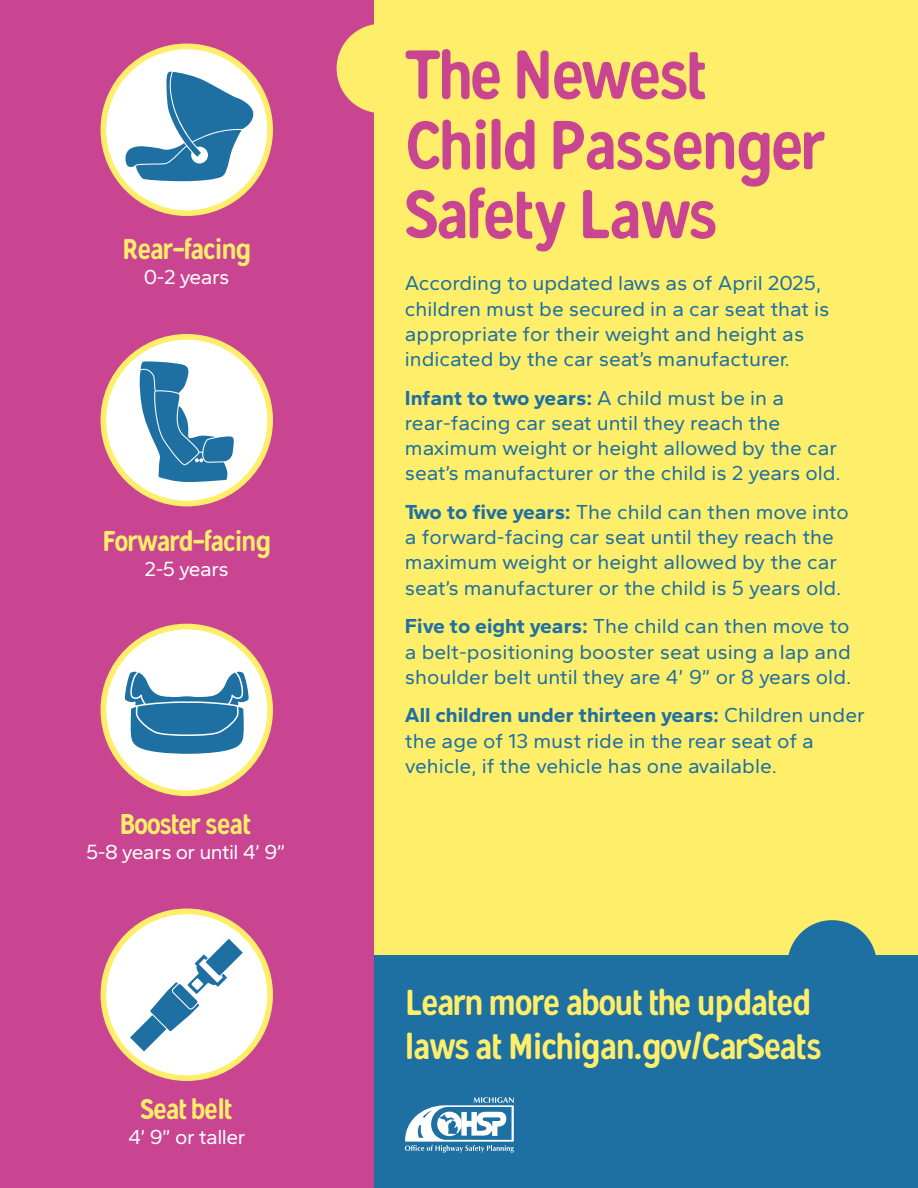
<style>
.page{position:relative;width:918px;height:1188px;background:#fff}
.page>*{position:absolute;margin:0;border:0;box-sizing:border-box;transform-origin:0 0}
.t1{font:69px/69.8px "Gunnar";letter-spacing:-.025em;color:#c94491}
.t2{font:36px/43.2px "Gunnar";letter-spacing:-.025em;color:#ffee6a}
.t3{font:28.5px "Gunnar";letter-spacing:-.03em;color:#ffee6a}
.t4{font:28.5px "Gunnar";letter-spacing:-.05em;color:#ffee6a}
.t5{font:21px/25.2px "Gantari";color:#1e70a3}
.t6{font:21px "Gantari";letter-spacing:-.025em;color:#fff}
</style>
<div class="page">
<div style="left:362px;top:0;width:556px;height:1009px;background:#ffee6a"></div>
<div style="left:373px;top:956px;width:545px;height:232px;background:#1e70a3"></div>
<div style="left:0;top:0;width:374px;height:1188px;background:#c94491"></div>
<div style="left:787px;top:920px;width:90px;height:90px;background:#1e70a3;border-radius:50%"></div>
<div style="left:337px;top:24px;width:89px;height:89px;background:#ffee6a;border-radius:50%"></div>
<svg style="left:103px;top:46px;width:167px;height:167px;background:#fefceb"></svg>
<div style="left:101px;top:44px;width:172px;height:172px;border:6px solid #ffee6a;border-radius:50%"></div>
<div style="left:103px;top:627px;width:167px;height:166px;background:#fff;border-radius:50%"></div>
<div style="left:101px;top:624px;width:172px;height:172px;border:6px solid #ffee6a;border-radius:50%"></div>
<div style="left:103px;top:337px;width:167px;height:167px;background:#fff;border-radius:50%"></div>
<div style="left:101px;top:334px;width:172px;height:172px;border:6px solid #ffee6a;border-radius:50%"></div>
<div style="left:103px;top:911px;width:167px;height:167px;background:#fff;border-radius:50%"></div>
<div style="left:101px;top:909px;width:172px;height:172px;border:6px solid #ffee6a;border-radius:50%"></div>
<svg style="left:405px;top:1097px;width:109px;height:56px"></svg>
<svg style="left:125px;top:72px;width:129px;height:109px;background:#89b4cd"></svg>
<svg style="left:139px;top:361px;width:95px;height:121px"></svg>
<svg style="left:124px;top:672px;width:125px;height:82px"></svg>
<svg style="left:130px;top:939px;width:113px;height:113px"></svg>
<p class="t3" style="left:122px;top:231px;width:131px">Rear-facing</p>
<p class="t6" style="left:144px;top:263px;width:87px">0-2 years</p>
<p class="t3" style="left:102px;top:524px;width:171px">Forward-facing</p>
<p class="t6" style="left:145px;top:556px;width:86px">2-5 years</p>
<p class="t4" style="left:121px;top:806px;width:132px">Booster seat</p>
<p class="t6" style="left:86px;top:839px;width:201px">5-8 years or until 4’ 9”</p>
<p class="t3" style="left:140px;top:1092px;width:94px">Seat belt</p>
<p class="t6" style="left:128px;top:1124px;width:119px">4’ 9” or taller</p>
<p class="t1" style="left:405px;top:41px;width:422px">The Newest<br>Child Passenger<br>Safety Laws</p>
<p class="t5" style="left:405px;top:270px;width:426px">According to updated laws as of April 2025, children must be secured in a car seat that is appropriate for their weight and height as indicated by the car seat’s manufacturer.</p>
<p class="t5" style="left:405px;top:385px;width:437px">Infant to two years: A child must be in a rear-facing car seat until they reach the maximum weight or height allowed by the car seat’s manufacturer or the child is 2 years old.</p>
<p class="t5" style="left:405px;top:499px;width:446px">Two to five years: The child can then move into a forward-facing car seat until they reach the maximum weight or height allowed by the car seat’s manufacturer or the child is 5 years old.</p>
<p class="t5" style="left:405px;top:613px;width:448px;text-align:justify">Five to eight years: The child can then move to a belt-positioning booster seat using a lap and shoulder belt until they are 4’ 9” or 8 years old.</p>
<p class="t5" style="left:405px;top:702px;width:461px">All children under thirteen years: Children under the age of 13 must ride in the rear seat of a vehicle, if the vehicle has one available.</p>
<p class="t2" style="left:405px;top:982px;width:418px">Learn more about the updated laws at Michigan.gov/CarSeats</p>
</div>
